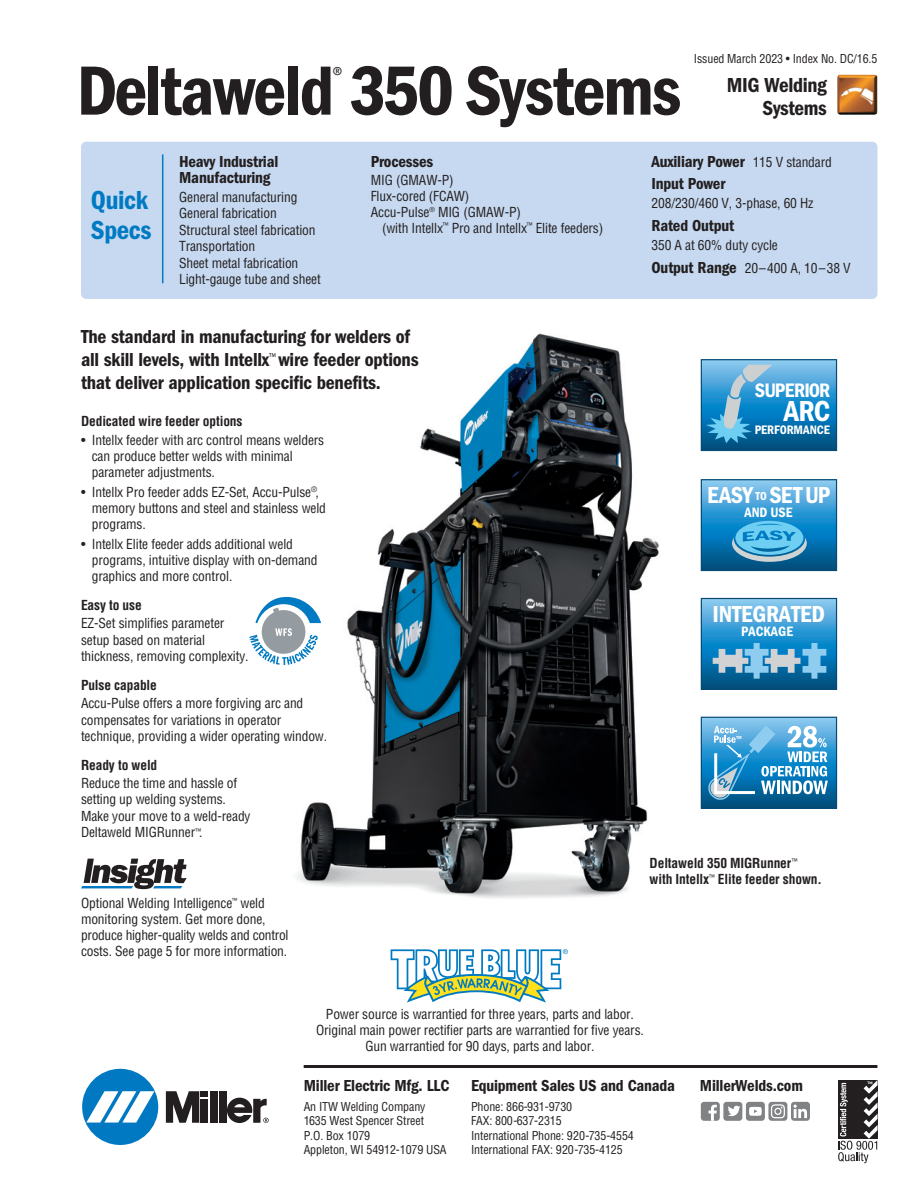
<style>
.page{position:relative;width:918px;height:1188px;background:#fff}
.page>*{position:absolute;margin:0;border:0;box-sizing:border-box;transform-origin:0 0}
.t1{font:72px "ITC Franklin Gothic Std Dm Cd";letter-spacing:-.025em;color:#231f20}
.t2{font:30px "ITC Franklin Gothic Std Dm Cd";color:#fff}
.t3{font:27px/30px "ITC Franklin Gothic Std Dm Cd";letter-spacing:-.015em;color:#007bc3}
.t4{font:24px "ITC Franklin Gothic Std Dm Cd";letter-spacing:-.03em;color:#fff}
.t5{font:24px "ITC Franklin Gothic Std Dm Cd";letter-spacing:-.01em;color:#fff}
.t6{font:21px/22.5px "ITC Franklin Gothic Std Dm Cd";letter-spacing:-.015em;color:#231f20;text-align:right}
.t7{font:condensed 21px "ITC Franklin Gothic Std";color:#231f20}
.t8{font:20.25px "ITC Franklin Gothic Std Dm Cd";letter-spacing:-.045em;color:#fff}
.t9{font:19.5px/23.4px "ITC Franklin Gothic Std Dm Cd";letter-spacing:-.01em;color:#231f20}
.t10{font:16.5px/16.5px "ITC Franklin Gothic Std Dm Cd";letter-spacing:-.01em;color:#231f20}
.t11{font:14.1px "ITC Franklin Gothic Std Dm Cd";letter-spacing:.005em;color:#fff}
.t12{font:condensed 13.5px/16.2px "Helvetica";letter-spacing:-.01em;color:#231f20}
.t13{font:700 condensed 13.5px/16.2px "Helvetica";letter-spacing:-.01em;color:#231f20}
.t14{font:12.75px "ITC Franklin Gothic Std Dm Cd";letter-spacing:-.01em;color:#fff}
.t15{font:condensed 12px/14.4px "Helvetica";letter-spacing:-.01em;color:#231f20}
.s1{font-family:"Helvetica";font-stretch:condensed;font-size:13.5px}
.s2{font-family:"ITC Franklin Gothic Std Dm Cd";font-stretch:normal;font-size:16.5px}
.s3{font-size:12px}
</style>
<div class="page">
<img style="left:286px;top:333px;width:476px;height:566px">
<img style="left:837px;top:74px;width:41px;height:41px">
<div style="left:81px;top:142px;width:797px;height:157px;background:#c6d9f0;border-radius:5px"></div>
<svg style="left:391px;top:949px;width:177px;height:54px"></svg>
<svg style="left:701px;top:359px;width:136px;height:92px;background:#348ec1"></svg>
<svg style="left:701px;top:479px;width:136px;height:92px;background:#3894c7"></svg>
<svg style="left:701px;top:598px;width:136px;height:92px;background:#4295c6"></svg>
<svg style="left:701px;top:717px;width:136px;height:92px;background:#519eca"></svg>
<hr style="left:162px;top:154px;width:1px;height:129px;background:#007bc3">
<hr style="left:304px;top:1065px;width:573px;height:3px;background:#231f20">
<div style="left:82px;top:1069px;width:76px;height:76px;background:#0079c2;border-radius:50%"></div>
<svg style="left:86px;top:1091px;width:68px;height:32px"></svg>
<div style="left:210px;top:1091px;width:7px;height:32px;background:#231f20"></div>
<div style="left:219px;top:1091px;width:7px;height:32px;background:#231f20"></div>
<div style="left:201px;top:1091px;width:7px;height:6px;background:#231f20"></div>
<div style="left:201px;top:1099px;width:7px;height:24px;background:#231f20"></div>
<svg style="left:166px;top:1091px;width:33px;height:32px"></svg>
<svg style="left:227px;top:1098px;width:42px;height:25px"></svg>
<svg style="left:838px;top:1080px;width:40px;height:83px"></svg>
<div style="left:791px;top:1102px;width:19px;height:19px;background:#808285;border-radius:3px"></div>
<svg style="left:793px;top:1105px;width:14px;height:13px"></svg>
<div style="left:723px;top:1102px;width:19px;height:19px;background:#808285;border-radius:3px"></div>
<svg style="left:728px;top:1106px;width:12px;height:10px"></svg>
<div style="left:746px;top:1102px;width:19px;height:19px;background:#808285;border-radius:3px"></div>
<svg style="left:749px;top:1107px;width:13px;height:9px"></svg>
<div style="left:701px;top:1102px;width:19px;height:19px;background:#808285;border-radius:3px"></div>
<svg style="left:708px;top:1105px;width:9px;height:16px"></svg>
<div style="left:768px;top:1102px;width:19px;height:19px;background:#808285;border-radius:3px"></div>
<svg style="left:771px;top:1104px;width:14px;height:14px"></svg>
<svg style="left:249px;top:597px;width:72px;height:68px"></svg>
<svg style="left:81px;top:859px;width:106px;height:30px"></svg>
<p class="t1" style="left:77px;top:67px;width:606px">Deltaweld 350 Systems</p>
<p class="t7" style="left:332px;top:61px;width:12px">®</p>
<p class="t15" style="left:694px;top:52px;width:185px">Issued March 2023 • Index No. DC/16.5</p>
<p class="t6" style="left:727px;top:76px;width:102px">MIG Welding<br>Systems</p>
<p class="t3" style="left:91px;top:187px;width:62px">Quick<br>Specs</p>
<p class="t10" style="left:179px;top:154px;width:101px">Heavy Industrial<br>Manufacturing</p>
<p class="t12" style="left:179px;top:190px;width:143px">General manufacturing<br>General fabrication<br>Structural steel fabrication<br>Transportation<br>Sheet metal fabrication<br>Light-gauge tube and sheet</p>
<p class="t10" style="left:371px;top:154px;width:64px">Processes</p>
<p class="t12" style="left:371px;top:173px;width:84px">MIG (GMAW-P)</p>
<p class="t12" style="left:371px;top:189px;width:100px">Flux-cored (FCAW)</p>
<p class="t12" style="left:371px;top:205px;width:152px">Accu-Pulse<sup>®</sup> MIG (GMAW-P)</p>
<p class="t12" style="left:382px;top:221px;width:223px">(with Intellx<sup>™</sup> Pro and Intellx<sup>™</sup> Elite feeders)</p>
<p class="t9" style="left:81px;top:326px;width:339px">The standard in manufacturing for welders of all skill levels, with Intellx<sup>™</sup> wire feeder options that deliver application specific benefits.</p>
<p class="t13" style="left:81px;top:415px;width:163px">Dedicated wire feeder options</p>
<p class="t12" style="left:92px;top:433px;width:234px;text-indent:-11px">• Intellx feeder with arc control means welders can produce better welds with minimal parameter adjustments.</p>
<p class="t12" style="left:92px;top:485px;width:236px;text-indent:-11px">• Intellx Pro feeder adds EZ-Set, Accu-Pulse<sup>®</sup>, memory buttons and steel and stainless weld programs.</p>
<p class="t12" style="left:92px;top:537px;width:227px;text-indent:-11px">• Intellx Elite feeder adds additional weld programs, intuitive display with on-demand graphics and more control.</p>
<p class="t13" style="left:81px;top:598px;width:62px">Easy to use</p>
<p class="t12" style="left:81px;top:617px;width:169px">EZ-Set simplifies parameter setup based on material thickness, removing complexity.</p>
<p class="t13" style="left:81px;top:678px;width:78px">Pulse capable</p>
<p class="t12" style="left:81px;top:696px;width:248px">Accu-Pulse offers a more forgiving arc and compensates for variations in operator technique, providing a wider operating window.</p>
<p class="t13" style="left:81px;top:758px;width:78px">Ready to weld</p>
<p class="t12" style="left:81px;top:776px;width:171px">Reduce the time and hassle of setting up welding systems.<br>Make your move to a weld-ready<br>Deltaweld MIGRunner<sup>™</sup>.</p>
<p class="t12" style="left:81px;top:896px;width:209px">Optional Welding Intelligence<sup>™</sup> weld monitoring system. Get more done, produce higher-quality welds and control costs. See page 5 for more information.</p>
<p class="t10" style="left:652px;top:154px;width:182px">Auxiliary Power <span class="s1">115 V standard</span></p>
<p class="t10" style="left:652px;top:177px;width:75px">Input Power</p>
<p class="t12" style="left:652px;top:196px;width:163px">208/230/460 V, 3-phase, 60 Hz</p>
<p class="t10" style="left:652px;top:219px;width:84px">Rated Output</p>
<p class="t12" style="left:652px;top:238px;width:128px">350 A at 60% duty cycle</p>
<p class="t12" style="left:652px;top:261px;width:201px"><span class="s2">Output Range</span> 20–400 A, 10–38 V</p>
<p class="t8" style="left:755px;top:378px;width:77px">SUPERIOR</p>
<p class="t2" style="left:784px;top:393px;width:48px">ARC</p>
<p class="t14" style="left:755px;top:423px;width:76px">PERFORMANCE</p>
<p class="t4" style="left:707px;top:481px;width:125px">EASY <span class="s3">TO</span> SET UP</p>
<p class="t11" style="left:744px;top:504px;width:50px">AND USE</p>
<p class="t5" style="left:713px;top:600px;width:114px">INTEGRATED</p>
<p class="t11" style="left:741px;top:623px;width:53px">PACKAGE</p>
<p class="t13" style="left:650px;top:856px;width:174px">Deltaweld 350 MIGRunner<sup>™ </sup>with Intellx<sup>™</sup> Elite feeder shown.</p>
<p class="t12" style="left:316px;top:1007px;width:329px;text-align:center">Power source is warrantied for three years, parts and labor.<br>Original main power rectifier parts are warrantied for five years.<br>Gun warrantied for 90 days, parts and labor.</p>
<p class="t10" style="left:304px;top:1079px;width:147px">Miller Electric Mfg. LLC</p>
<p class="t15" style="left:304px;top:1100px;width:144px">An ITW Welding Company<br>1635 West Spencer Street<br>P.O. Box 1079<br>Appleton, WI 54912-1079 USA</p>
<p class="t10" style="left:471px;top:1079px;width:206px">Equipment Sales US and Canada</p>
<p class="t10" style="left:700px;top:1079px;width:105px">MillerWelds.com</p>
<p class="t15" style="left:471px;top:1100px;width:164px">Phone: 866-931-9730<br>FAX: 800-637-2315<br>International Phone: 920-735-4554<br>International FAX: 920-735-4125</p>
</div>
